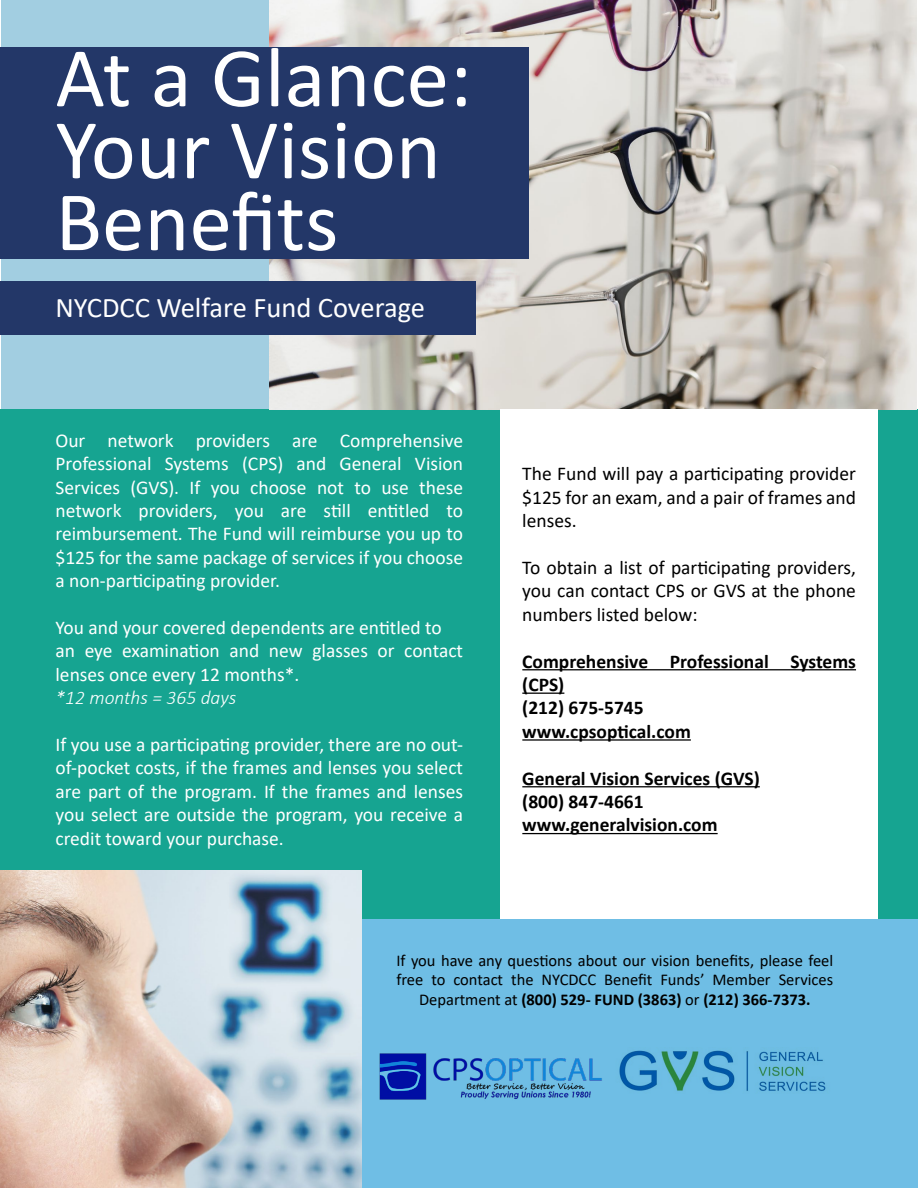
<style>
.page{position:relative;width:918px;height:1188px;background:#fff}
.page>*{position:absolute;margin:0;border:0;box-sizing:border-box;transform-origin:0 0}
.t1{font:85.5px/72px "Calibri";color:#fff}
.t2{font:28.5px "Calibri";color:#fff}
.t3{font:19.5px/23.4px "Calibri";color:#fff;text-align:justify}
.t4{font:19.5px/23.4px "Calibri";color:#000;text-align:justify}
.t5{font:700 19.5px/23.4px "Calibri";color:#000}
.t6{font:italic 300 19.5px "Calibri";color:#fff}
.t7{font:16.5px/19.8px "Calibri";color:#000;text-align:center}
.s1{font-weight:700}
</style>
<div class="page">
<div style="left:1px;top:1px;width:271px;height:1186px;background:#a2cee1"></div>
<div style="left:0;top:410px;width:918px;height:509px;background:#16a491"></div>
<img style="left:270px;top:0;width:646px;height:410px">
<div style="left:271px;top:919px;width:646px;height:268px;background:#6fbee5"></div>
<div style="left:500px;top:410px;width:378px;height:509px;background:#fff"></div>
<img style="left:0;top:870px;width:362px;height:318px">
<hr style="left:522px;top:669px;width:334px;height:1px;background:#000">
<hr style="left:522px;top:693px;width:42px;height:1px;background:#000">
<hr style="left:522px;top:739px;width:169px;height:2px;background:#000">
<hr style="left:522px;top:786px;width:238px;height:1px;background:#000">
<hr style="left:522px;top:833px;width:196px;height:1px;background:#000">
<div style="left:0;top:47px;width:528px;height:212px;background:#233768"></div>
<div style="left:0;top:281px;width:476px;height:54px;background:#233768"></div>
<img style="left:379px;top:1053px;width:223px;height:47px">
<img style="left:619px;top:1050px;width:207px;height:41px">
<h1 class="t1" style="left:56px;top:40px;width:418px">At a Glance:<br>Your Vision<br>Benefits</h1>
<h2 class="t2" style="left:56px;top:288px;width:371px">NYCDCC Welfare Fund Coverage</h2>
<p class="t3" style="left:56px;top:428px;width:409px">Our network providers are Comprehensive Professional Systems (CPS) and General Vision Services (GVS). If you choose not to use these network providers, you are still entitled to reimbursement. The Fund will reimburse you up to $125 for the same package of services if you choose a non-participating provider.</p>
<p class="t3" style="left:56px;top:615px;width:409px;text-align:left">You and your covered dependents are entitled to an eye examination and new glasses or contact lenses once every 12 months*.</p>
<p class="t6" style="left:56px;top:686px;width:182px">*12 months = 365 days</p>
<p class="t3" style="left:56px;top:732px;width:409px">If you use a participating provider, there are no out&shy;of-pocket costs, if the frames and lenses you select are part of the program. If the frames and lenses you select are outside the program, you receive a credit toward your purchase.</p>
<p class="t4" style="left:522px;top:462px;width:335px">The Fund will pay a participating provider $125 for an exam, and a pair of frames and lenses.</p>
<p class="t4" style="left:522px;top:555px;width:335px">To obtain a list of participating providers, you can contact CPS or GVS at the phone numbers listed below:</p>
<p class="t5" style="left:522px;top:649px;width:335px">Comprehensive Professional Systems (CPS)<br>(212) 675-5745<br>www.cpsoptical.com</p>
<p class="t5" style="left:522px;top:766px;width:239px">General Vision Services (GVS) (800) 847-4661 www.generalvision.com</p>
<p class="t7" style="left:396px;top:950px;width:438px">If you have any questions about our vision benefits, please feel free to contact the NYCDCC Benefit Funds’ Member Services<br>Department at <span class="s1">(800) 529- FUND (3863)</span> or <span class="s1">(212) 366-7373.</span></p>
</div>
